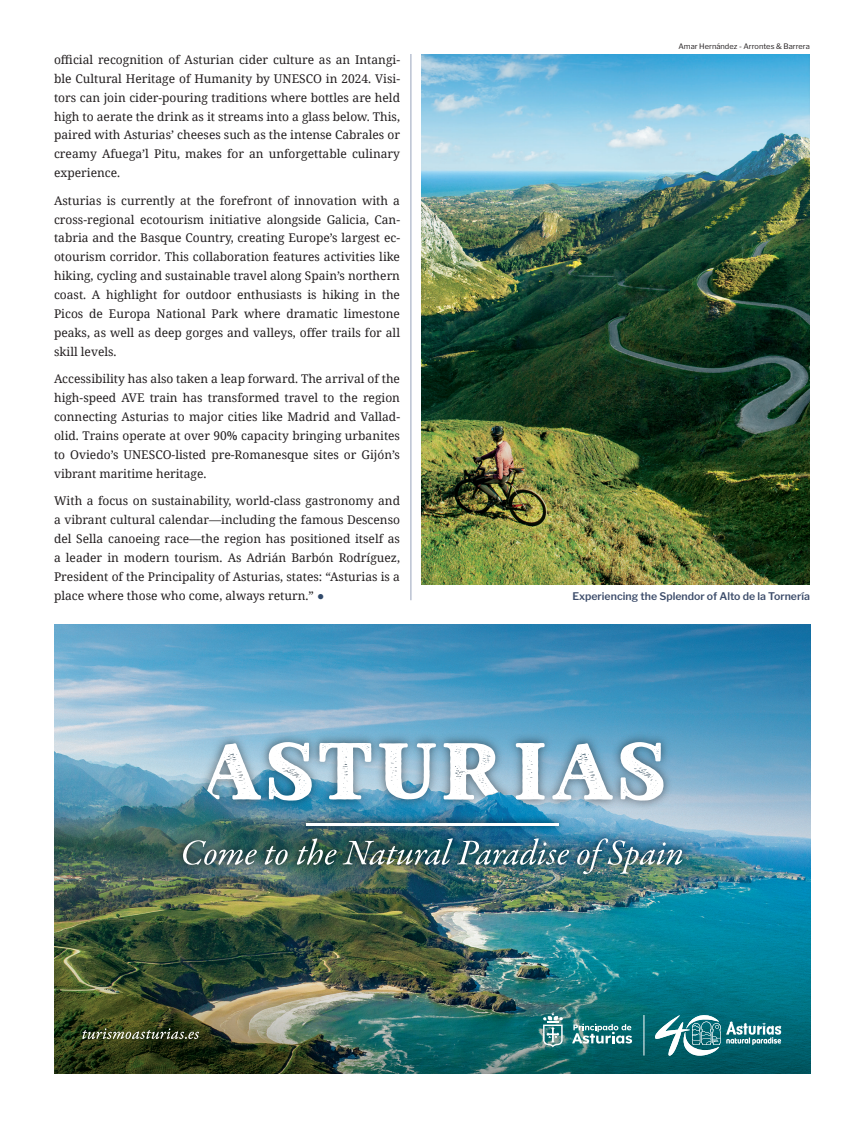
<style>
.page{position:relative;width:864px;height:1127px;background:#fff}
.page>*{position:absolute;margin:0;border:0;box-sizing:border-box;transform-origin:0 0}
.Normal__Web{font:12px/18.9px "Noto Serif";color:#231f20;text-align:justify}
.t1{font:600 10.5px "Libre Franklin";color:#3d4d6b}
.t2{font:7.5px "Libre Franklin";color:#231f20}
.s1{color:#314a6b}
</style>
<div class="page">
<hr style="left:410px;top:54px;width:1px;height:546px;background:#97a3bb">
<img style="left:421px;top:54px;width:388px;height:530px">
<img style="left:54px;top:624px;width:755px;height:336px">
<img style="left:54px;top:960px;width:755px;height:113px">
<hr style="left:643px;top:1015px;width:1px;height:40px;background:#fff">
<svg style="left:571px;top:1023px;width:61px;height:20px"></svg>
<svg style="left:543px;top:1013px;width:19px;height:34px"></svg>
<svg style="left:650px;top:1012px;width:131px;height:45px"></svg>
<svg style="left:82px;top:1028px;width:117px;height:11px"></svg>
<img style="left:174px;top:829px;width:517px;height:55px">
<svg style="left:183px;top:840px;width:74px;height:25px"></svg>
<svg style="left:264px;top:846px;width:23px;height:19px"></svg>
<svg style="left:297px;top:838px;width:39px;height:27px"></svg>
<img style="left:342px;top:838px;width:227px;height:27px">
<img style="left:577px;top:838px;width:105px;height:36px">
<img style="left:296px;top:814px;width:271px;height:21px">
<hr style="left:306px;top:823px;width:252px;height:2px;background:#fff">
<img style="left:188px;top:729px;width:488px;height:85px">
<svg style="left:200px;top:743px;width:61px;height:56px"></svg>
<svg style="left:268px;top:742px;width:43px;height:58px"></svg>
<svg style="left:319px;top:743px;width:52px;height:56px"></svg>
<svg style="left:379px;top:743px;width:56px;height:56px"></svg>
<svg style="left:515px;top:743px;width:29px;height:56px"></svg>
<svg style="left:552px;top:743px;width:60px;height:56px"></svg>
<svg style="left:620px;top:742px;width:43px;height:58px"></svg>
<svg style="left:443px;top:743px;width:65px;height:56px"></svg>
<p class="Normal__Web" style="left:54px;top:50px;width:347px">official recognition of Asturian cider culture as an Intangi&shy;ble Cultural Heritage of Humanity by UNESCO in 2024. Visi&shy;tors can join cider-pouring traditions where bottles are held high to aerate the drink as it streams into a glass below. This, paired with Asturias’ cheeses such as the intense Cabrales or creamy Afuega’l Pitu, makes for an unforgettable culinary experience.</p>
<p class="Normal__Web" style="left:54px;top:190px;width:347px">Asturias is currently at the forefront of innovation with a cross-regional ecotourism initiative alongside Galicia, Can&shy;tabria and the Basque Country, creating Europe’s largest ec&shy;otourism corridor. This collaboration features activities like hiking, cycling and sustainable travel along Spain’s northern coast. A highlight for outdoor enthusiasts is hiking in the Picos de Europa National Park where dramatic limestone peaks, as well as deep gorges and valleys, offer trails for all skill levels.</p>
<p class="Normal__Web" style="left:54px;top:369px;width:347px">Accessibility has also taken a leap forward. The arrival of the high-speed AVE train has transformed travel to the region connecting Asturias to major cities like Madrid and Vallad&shy;olid. Trains operate at over 90% capacity bringing urbanites to Oviedo’s UNESCO-listed pre-Romanesque sites or Gijón’s vibrant maritime heritage.</p>
<p class="Normal__Web" style="left:54px;top:491px;width:347px">With a focus on sustainability, world-class gastronomy and a vibrant cultural calendar—including the famous Descenso del Sella canoeing race—the region has positioned itself as a leader in modern tourism. As Adrián Barbón Rodríguez, President of the Principality of Asturias, states: “Asturias is a place where those who come, always return.” <span class="s1">●</span></p>
<p class="t2" style="left:678px;top:42px;width:133px">Amar Hernández - Arrontes &amp; Barrera</p>
<p class="t1" style="left:572px;top:590px;width:239px">Experiencing the Splendor of Alto de la Tornería</p>
</div>
